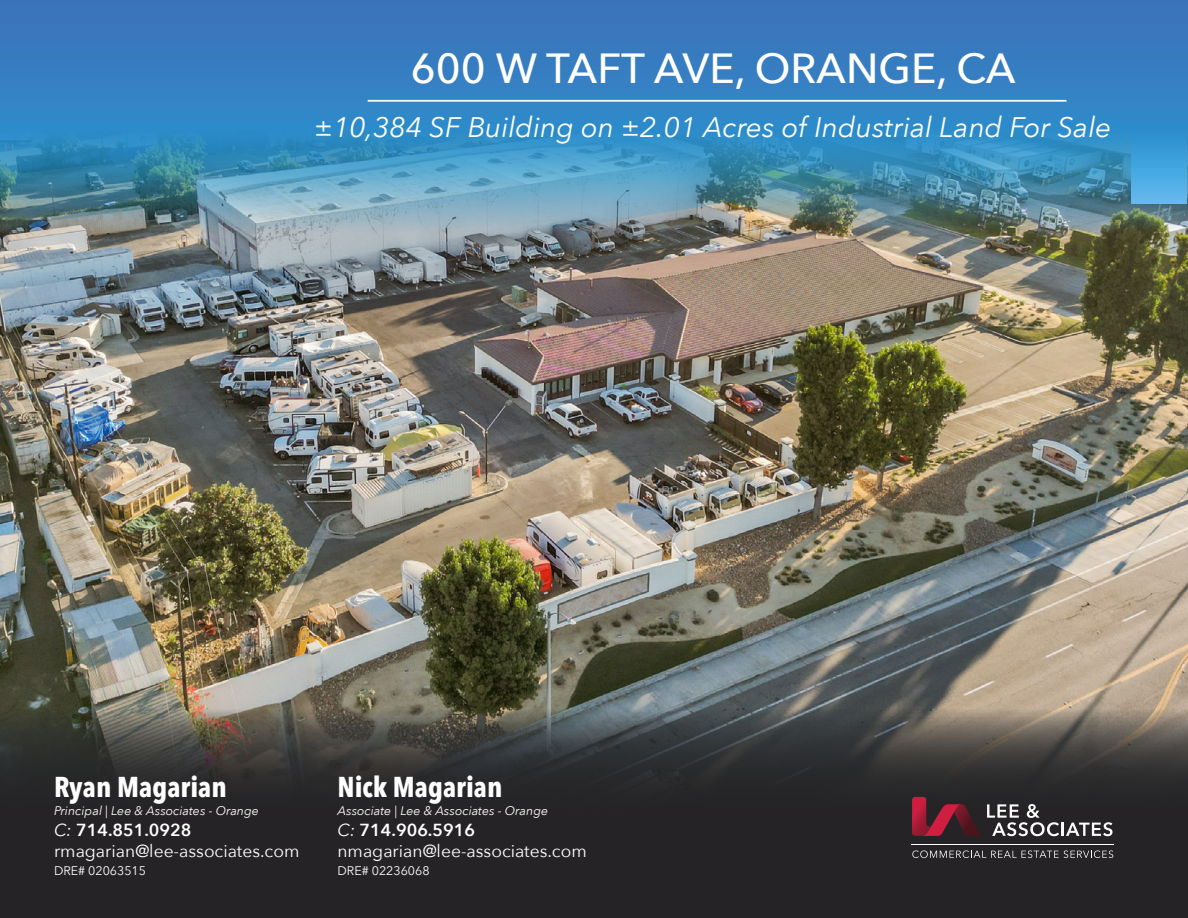
<style>
.page{position:relative;width:1188px;height:918px;background:#fff}
.page>*{position:absolute;margin:0;border:0;box-sizing:border-box;transform-origin:0 0}
.t1{font:500 42px "Avenir Next";color:#fff}
.t2{font:700 condensed 28.5px "Avenir Next LT Pro";color:#fff}
.t3{font:italic 28.2px "Avenir Next";color:#fff}
.t4{font:17.4px/20.9px "Avenir Next";color:#fff}
.t5{font:italic 12.45px "Avenir Next";color:#fff}
.t6{font:12.45px "Avenir Next";color:#fff}
.s1{font-style:italic}
.s2{font-weight:600}
</style>
<div class="page">
<img style="left:0;top:232px;width:1188px;height:478px">
<img style="left:0;top:0;width:1188px;height:232px">
<svg style="left:0;top:710px;width:1188px;height:208px;background:#312f2f"></svg>
<hr style="left:368px;top:100px;width:698px;height:2px;background:#fff">
<svg style="left:987px;top:804px;width:126px;height:32px;background:#565456"></svg>
<svg style="left:912px;top:797px;width:68px;height:39px;background:#691e2d"></svg>
<svg style="left:912px;top:850px;width:201px;height:8px;background:#525152"></svg>
<hr style="left:912px;top:844px;width:202px;height:1px;background:#fff">
<p class="t1" style="left:411px;top:32px;width:607px">600 W TAFT AVE, ORANGE, CA</p>
<p class="t3" style="left:314px;top:103px;width:799px">±10,384 SF Building on ±2.01 Acres of Industrial Land For Sale</p>
<h2 class="t2" style="left:54px;top:769px;width:174px">Ryan Magarian</h2>
<p class="t5" style="left:54px;top:800px;width:207px">Principal | Lee &amp; Associates - Orange</p>
<p class="t4" style="left:54px;top:818px;width:247px"><span class="s1">C:</span> <span class="s2">714.851.0928 </span>rmagarian@lee-associates.com</p>
<p class="t6" style="left:54px;top:860px;width:94px">DRE# 02063515</p>
<h2 class="t2" style="left:338px;top:769px;width:167px">Nick Magarian</h2>
<p class="t5" style="left:338px;top:800px;width:212px">Associate | Lee &amp; Associates - Orange</p>
<p class="t4" style="left:338px;top:818px;width:251px"><span class="s1">C:</span> <span class="s2">714.906.5916 </span>nmagarian@lee-associates.com</p>
<p class="t6" style="left:338px;top:860px;width:94px">DRE# 02236068</p>
</div>
